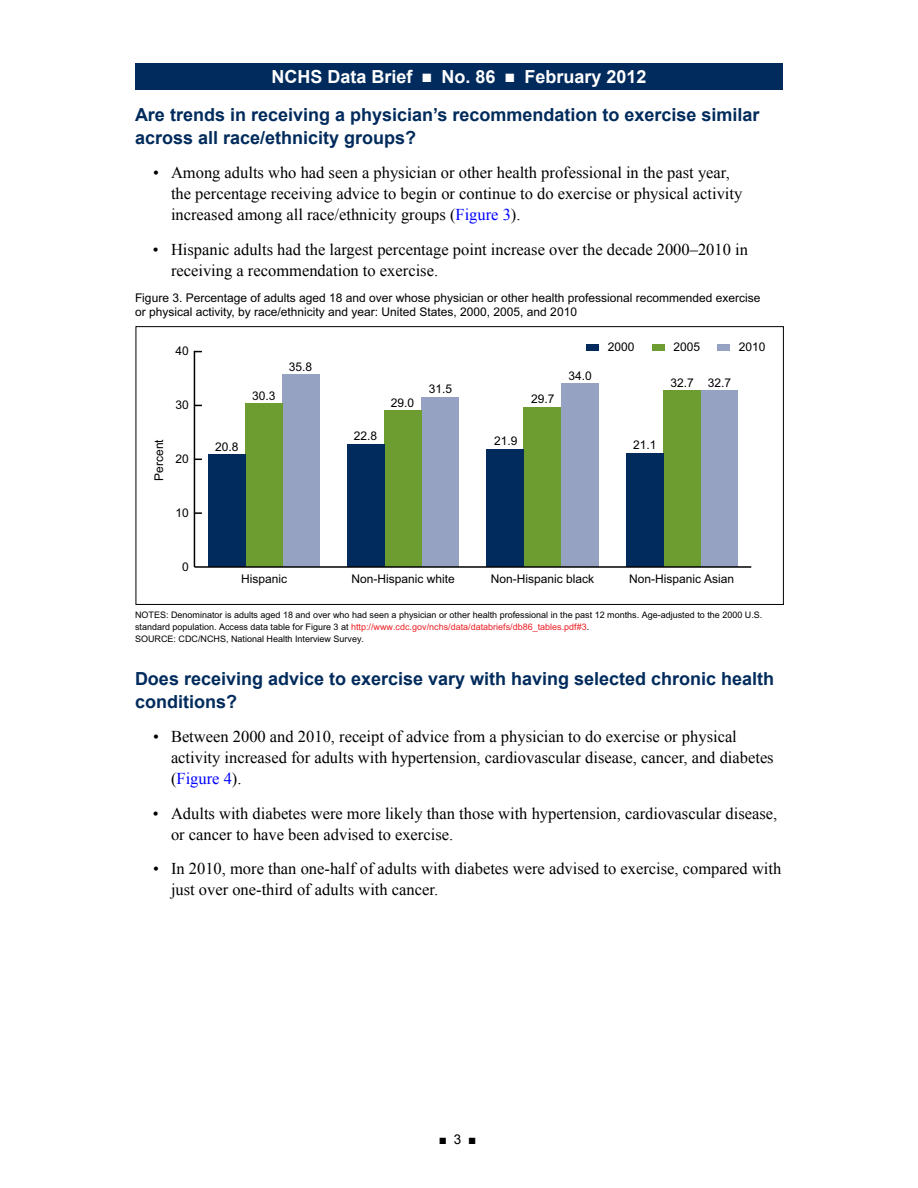
<style>
.page{position:relative;width:918px;height:1188px;background:#fff}
.page>*{position:absolute;margin:0;border:0;box-sizing:border-box;transform-origin:0 0}
.Heading_1{font:700 18px/22.5px "Arial";color:#002b5c}
.t1{font:700 18px "Arial";color:#fff}
.t2{font:16.5px/21px "Times New Roman";color:#000}
.t3{font:13.5px "Arial";color:#000}
.t4{font:12px/14.4px "Arial";color:#000}
.t5{font:9px/12px "Arial";color:#000}
.s1{color:#00f}
.s2{color:#ed1f24}
</style>
<div class="page">
<div style="left:135px;top:63px;width:648px;height:27px;background:#002b5c"></div>
<div style="left:136px;top:326px;width:648px;height:279px;border:1px solid #000"></div>
<div style="left:586px;top:344px;width:13px;height:7px;background:#002b5c"></div>
<div style="left:652px;top:344px;width:13px;height:7px;background:#6d9d31"></div>
<div style="left:717px;top:344px;width:13px;height:7px;background:#95a2c1"></div>
<hr style="left:194px;top:351px;width:1px;height:216px;background:#000">
<svg style="left:195px;top:512px;width:7px;height:2px"></svg>
<div style="left:283px;top:374px;width:37px;height:193px;background:#95a2c1"></div>
<div style="left:422px;top:397px;width:37px;height:170px;background:#95a2c1"></div>
<div style="left:561px;top:384px;width:37px;height:183px;background:#95a2c1"></div>
<div style="left:700px;top:391px;width:37px;height:176px;background:#95a2c1"></div>
<div style="left:245px;top:404px;width:38px;height:163px;background:#6d9d31"></div>
<div style="left:385px;top:411px;width:37px;height:156px;background:#6d9d31"></div>
<div style="left:524px;top:407px;width:37px;height:160px;background:#6d9d31"></div>
<div style="left:663px;top:391px;width:37px;height:176px;background:#6d9d31"></div>
<div style="left:208px;top:455px;width:37px;height:112px;background:#002b5c"></div>
<div style="left:348px;top:444px;width:37px;height:123px;background:#002b5c"></div>
<div style="left:487px;top:449px;width:37px;height:118px;background:#002b5c"></div>
<div style="left:626px;top:453px;width:37px;height:114px;background:#002b5c"></div>
<hr style="left:194px;top:566px;width:557px;height:2px;background:#000">
<p class="t1" style="left:272px;top:65px;width:376px">NCHS Data Brief ■ No. 86 ■ February 2012</p>
<p class="Heading_1" style="left:135px;top:104px;width:626px">Are trends in receiving a physician’s recommendation to exercise similar across all race/ethnicity groups?</p>
<p class="t2" style="left:171px;top:162px;width:573px;text-indent:-18px">• Among adults who had seen a physician or other health professional in the past year, the percentage receiving advice to begin or continue to do exercise or physical activity increased among all race/ethnicity groups (<span class="s1">Figure 3</span>).</p>
<p class="t2" style="left:171px;top:238px;width:579px;text-indent:-18px">• Hispanic adults had the largest percentage point increase over the decade 2000–2010 in receiving a recommendation to exercise.</p>
<p class="t4" style="left:135px;top:291px;width:627px">Figure 3. Percentage of adults aged 18 and over whose physician or other health professional recommended exercise or physical activity, by race/ethnicity and year: United States, 2000, 2005, and 2010</p>
<p class="t4" style="left:175px;top:344px;width:15px">40</p>
<p class="t4" style="left:152px;top:481px;width:43px;rotate:-90deg">Percent</p>
<p class="t4" style="left:175px;top:398px;width:15px">30</p>
<p class="t4" style="left:175px;top:452px;width:15px">20</p>
<p class="t4" style="left:175px;top:505px;width:15px">10</p>
<p class="t4" style="left:182px;top:559px;width:8px">0</p>
<p class="t4" style="left:252px;top:389px;width:25px">30.3</p>
<p class="t4" style="left:289px;top:360px;width:25px">35.8</p>
<p class="t4" style="left:215px;top:440px;width:25px">20.8</p>
<p class="t4" style="left:354px;top:428px;width:25px">22.8</p>
<p class="t4" style="left:391px;top:396px;width:25px">29.0</p>
<p class="t4" style="left:429px;top:382px;width:25px">31.5</p>
<p class="t4" style="left:494px;top:434px;width:25px">21.9</p>
<p class="t4" style="left:531px;top:391px;width:25px">29.7</p>
<p class="t4" style="left:568px;top:369px;width:25px">34.0</p>
<p class="t4" style="left:608px;top:340px;width:28px">2000</p>
<p class="t4" style="left:673px;top:340px;width:28px">2005</p>
<p class="t4" style="left:739px;top:340px;width:28px">2010</p>
<p class="t4" style="left:671px;top:376px;width:62px">32.7 32.7</p>
<p class="t4" style="left:633px;top:438px;width:25px">21.1</p>
<p class="t4" style="left:241px;top:572px;width:48px">Hispanic</p>
<p class="t4" style="left:352px;top:572px;width:105px">Non-Hispanic white</p>
<p class="t4" style="left:491px;top:572px;width:105px">Non-Hispanic black</p>
<p class="t4" style="left:629px;top:572px;width:106px">Non-Hispanic Asian</p>
<p class="t5" style="left:135px;top:609px;width:629px">NOTES: Denominator is adults aged 18 and over who had seen a physician or other health professional in the past 12 months. Age-adjusted to the 2000 U.S. standard population. Access data table for Figure 3 at <span class="s2">http://www.cdc.gov/nchs/data/databriefs/db86_tables.pdf#3</span>.<br>SOURCE: CDC/NCHS, National Health Interview Survey.</p>
<p class="Heading_1" style="left:135px;top:668px;width:641px">Does receiving advice to exercise vary with having selected chronic health conditions?</p>
<p class="t2" style="left:171px;top:726px;width:604px;text-indent:-18px">• Between 2000 and 2010, receipt of advice from a physician to do exercise or physical activity increased for adults with hypertension, cardiovascular disease, cancer, and diabetes (<span class="s1">Figure 4</span>).</p>
<p class="t2" style="left:171px;top:802px;width:608px;text-indent:-18px">• Adults with diabetes were more likely than those with hypertension, cardiovascular disease, or cancer to have been advised to exercise.</p>
<p class="t2" style="left:171px;top:858px;width:612px;text-indent:-18px">• In 2010, more than one-half of adults with diabetes were advised to exercise, compared with just over one-third of adults with cancer.</p>
<p class="t3" style="left:439px;top:1130px;width:39px">■ 3 ■</p>
</div>
